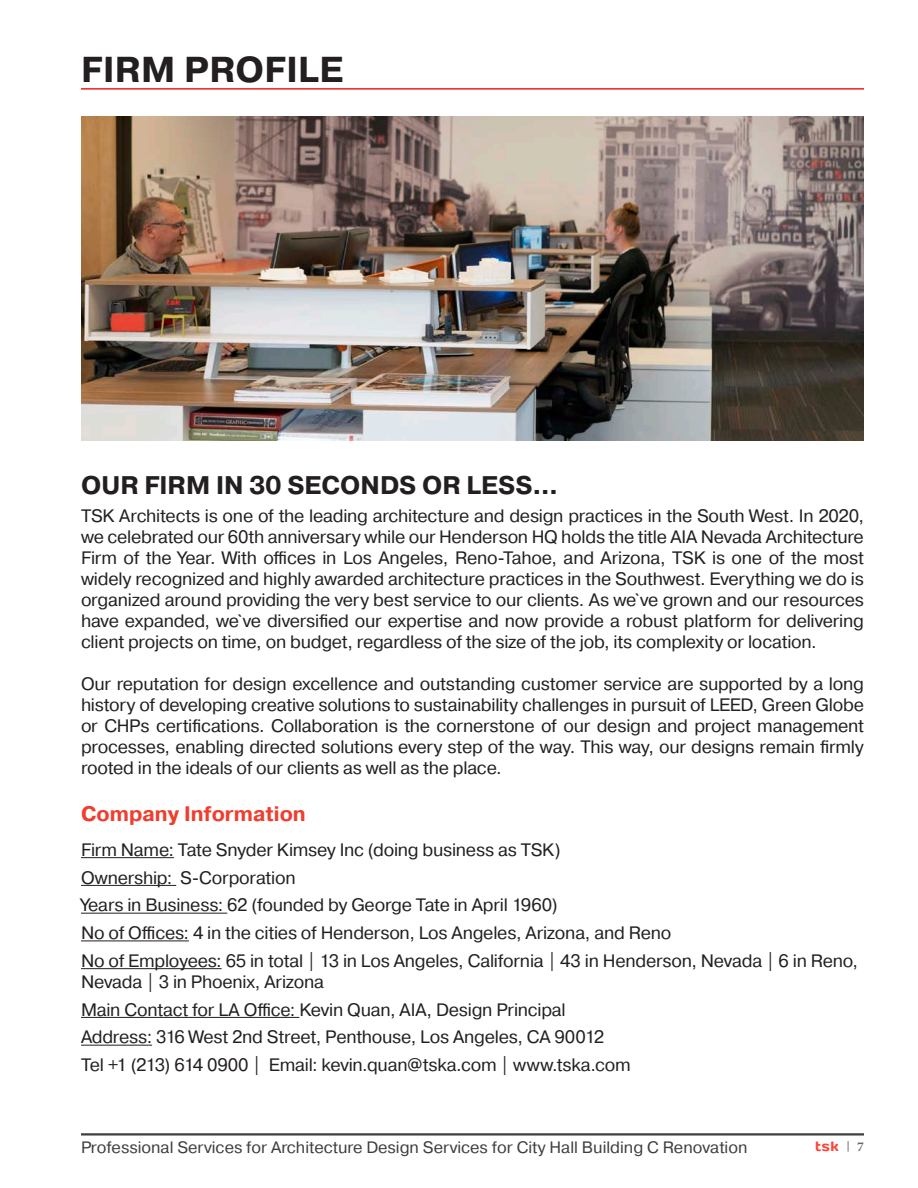
<style>
.page{position:relative;width:918px;height:1188px;background:#fff}
.page>*{position:absolute;margin:0;border:0;box-sizing:border-box;transform-origin:0 0}
.t1{font:700 36px "Pragmatica";letter-spacing:.01em;color:#231f20}
.t2{font:700 25.5px "Pragmatica";color:#231f20}
.t3{font:700 21px "Pragmatica";color:#ef3e2e}
.t4{font:18px/21px "Pragmatica";letter-spacing:-.015em;color:#231f20;text-align:justify}
.t5{font:16.5px "Pragmatica";color:#3e3e3f}
.t6{font:13.5px "Days";color:#ff4338}
.t7{font:700 13.5px "Minion Pro";color:#666}
.s1{font-family:"Minion Pro";font-weight:700;font-size:10.5px;color:#666}
</style>
<div class="page">
<hr style="left:81px;top:1134px;width:783px;height:2px;background:#2f3b41">
<hr style="left:81px;top:1133px;width:783px;height:2px;background:#444141">
<hr style="left:81px;top:88px;width:783px;height:2px;background:#ee1d23">
<img style="left:81px;top:116px;width:783px;height:324px">
<hr style="left:81px;top:857px;width:93px;height:1px;background:#231f20">
<hr style="left:81px;top:885px;width:95px;height:1px;background:#231f20">
<hr style="left:81px;top:913px;width:146px;height:1px;background:#231f20">
<hr style="left:81px;top:940px;width:108px;height:1px;background:#231f20">
<hr style="left:81px;top:968px;width:141px;height:1px;background:#231f20">
<hr style="left:81px;top:1017px;width:218px;height:1px;background:#231f20">
<hr style="left:81px;top:1045px;width:71px;height:1px;background:#231f20">
<p class="t1" style="left:81px;top:46px;width:264px">FIRM PROFILE</p>
<p class="t2" style="left:81px;top:469px;width:479px">OUR FIRM IN 30 SECONDS OR LESS...</p>
<p class="t4" style="left:81px;top:506px;width:785px">TSK Architects is one of the leading architecture and design practices in the South West. In 2020, we celebrated our 60th anniversary while our Henderson HQ holds the title AIA Nevada Architecture Firm of the Year. With offices in Los Angeles, Reno-Tahoe, and Arizona, TSK is one of the most widely recognized and highly awarded architecture practices in the Southwest. Everything we do is organized around providing the very best service to our clients. As we`ve grown and our resources have expanded, we`ve diversified our expertise and now provide a robust platform for delivering client projects on time, on budget, regardless of the size of the job, its complexity or location.</p>
<p class="t4" style="left:81px;top:674px;width:785px">Our reputation for design excellence and outstanding customer service are supported by a long history of developing creative solutions to sustainability challenges in pursuit of LEED, Green Globe or CHPs certifications. Collaboration is the cornerstone of our design and project management processes, enabling directed solutions every step of the way. This way, our designs remain firmly rooted in the ideals of our clients as well as the place.</p>
<p class="t3" style="left:81px;top:801px;width:226px">Company Information</p>
<p class="t4" style="left:81px;top:840px;width:481px">Firm Name: Tate Snyder Kimsey Inc (doing business as TSK)</p>
<p class="t4" style="left:81px;top:867px;width:216px">Ownership: S-Corporation</p>
<p class="t4" style="left:81px;top:895px;width:478px">Years in Business: 62 (founded by George Tate in April 1960)</p>
<p class="t4" style="left:81px;top:923px;width:592px">No of Offices: 4 in the cities of Henderson, Los Angeles, Arizona, and Reno</p>
<p class="t4" style="left:81px;top:951px;width:779px">No of Employees: 65 in total | 13 in Los Angeles, California | 43 in Henderson, Nevada | 6 in Reno,<br>Nevada | 3 in Phoenix, Arizona</p>
<p class="t4" style="left:81px;top:999px;width:486px">Main Contact for LA Office: Kevin Quan, AIA, Design Principal</p>
<p class="t4" style="left:81px;top:1027px;width:525px">Address: 316 West 2nd Street, Penthouse, Los Angeles, CA 90012</p>
<p class="t4" style="left:81px;top:1055px;width:551px">Tel +1 (213) 614 0900 | Email: kevin.quan@tska.com | www.tska.com</p>
<p class="t5" style="left:81px;top:1137px;width:668px">Professional Services for Architecture Design Services for City Hall Building C Renovation</p>
<p class="t7" style="left:857px;top:1137px;width:8px">7</p>
<p class="t6" style="left:815px;top:1137px;width:36px">tsk <span class="s1">|</span></p>
</div>
